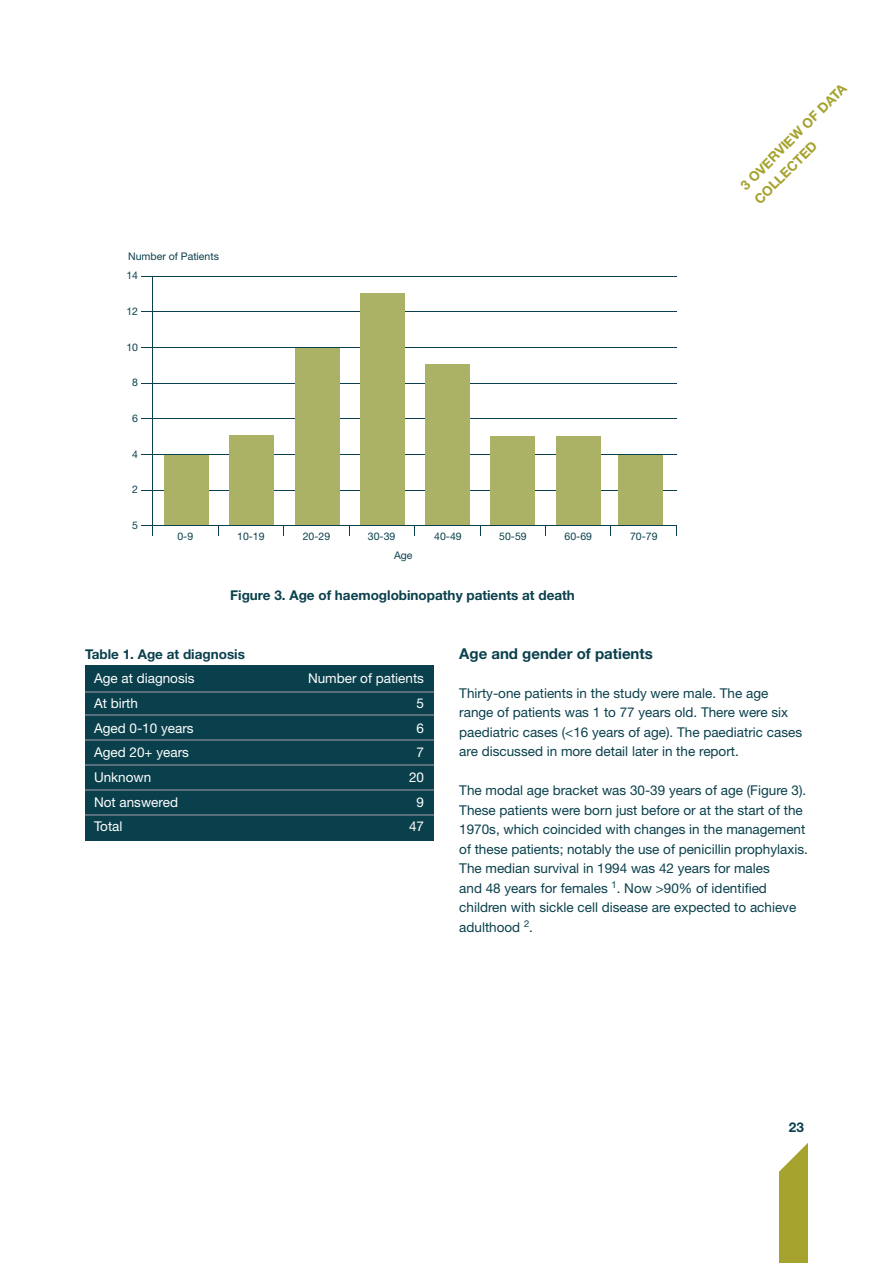
<style>
.page{position:relative;width:893px;height:1263px;background:#fff}
.page>*{position:absolute;margin:0;border:0;box-sizing:border-box;transform-origin:0 0}
.t1{font:700 15px "Helvetica Neue";color:#0a404c}
.t2{font:13.5px/19.5px "Helvetica Neue";color:#0a404c}
.t3{font:13.5px "Helvetica Neue";color:#fff}
.t4{font:700 13.5px "Helvetica Neue";color:#0a404c}
.t5{font:700 13.5px/19.5px "Helvetica Neue";color:#a5a22d}
.t6{font:10.5px "Helvetica Neue";color:#0a404c}
</style>
<div class="page">
<div style="left:779px;top:1135px;width:29px;height:128px;background:#a5a22d"></div>
<svg style="left:779px;top:1135px;width:29px;height:37px"></svg>
<div style="left:85px;top:665px;width:349px;height:176px;background:#0a404c"></div>
<hr style="left:85px;top:691px;width:349px;height:1px;background:#59707c">
<hr style="left:85px;top:714px;width:349px;height:2px;background:#59707c">
<hr style="left:85px;top:739px;width:349px;height:2px;background:#59707c">
<hr style="left:85px;top:764px;width:349px;height:1px;background:#59707c">
<hr style="left:85px;top:789px;width:349px;height:1px;background:#59707c">
<hr style="left:85px;top:814px;width:349px;height:1px;background:#59707c">
<hr style="left:141px;top:276px;width:536px;height:1px;background:#0a404c">
<hr style="left:141px;top:311px;width:536px;height:1px;background:#0a404c">
<hr style="left:141px;top:347px;width:536px;height:1px;background:#0a404c">
<hr style="left:141px;top:383px;width:536px;height:1px;background:#0a404c">
<hr style="left:141px;top:418px;width:536px;height:1px;background:#0a404c">
<hr style="left:141px;top:454px;width:536px;height:1px;background:#0a404c">
<hr style="left:141px;top:490px;width:536px;height:1px;background:#0a404c">
<hr style="left:152px;top:276px;width:1px;height:260px;background:#0a404c">
<div style="left:164px;top:455px;width:44px;height:70px;background:#abb265"></div>
<div style="left:229px;top:435px;width:44px;height:90px;background:#abb265"></div>
<div style="left:295px;top:348px;width:44px;height:177px;background:#abb265"></div>
<div style="left:360px;top:293px;width:45px;height:232px;background:#abb265"></div>
<div style="left:425px;top:364px;width:44px;height:161px;background:#abb265"></div>
<div style="left:618px;top:455px;width:44px;height:70px;background:#abb265"></div>
<div style="left:491px;top:436px;width:44px;height:89px;background:#abb265"></div>
<div style="left:556px;top:436px;width:44px;height:89px;background:#abb265"></div>
<hr style="left:141px;top:525px;width:536px;height:1px;background:#0a404c">
<p class="t6" style="left:128px;top:250px;width:92px">Number of Patients</p>
<p class="t6" style="left:126px;top:269px;width:13px">14</p>
<p class="t6" style="left:126px;top:305px;width:13px">12</p>
<p class="t6" style="left:126px;top:341px;width:13px">10</p>
<p class="t6" style="left:132px;top:376px;width:7px">8</p>
<p class="t6" style="left:132px;top:412px;width:7px">6</p>
<p class="t6" style="left:132px;top:448px;width:7px">4</p>
<p class="t6" style="left:132px;top:483px;width:7px">2</p>
<p class="t6" style="left:132px;top:519px;width:7px">5</p>
<p class="t6" style="left:177px;top:529px;width:17px">0-9</p>
<p class="t6" style="left:237px;top:529px;width:29px">10-19</p>
<p class="t6" style="left:303px;top:529px;width:29px">20-29</p>
<p class="t6" style="left:368px;top:529px;width:29px">30-39</p>
<p class="t6" style="left:434px;top:529px;width:29px">40-49</p>
<p class="t6" style="left:499px;top:529px;width:29px">50-59</p>
<p class="t6" style="left:565px;top:529px;width:29px">60-69</p>
<p class="t6" style="left:394px;top:549px;width:20px">Age</p>
<p class="t4" style="left:230px;top:587px;width:346px">Figure 3. Age of haemoglobinopathy patients at death</p>
<p class="t6" style="left:630px;top:529px;width:29px">70-79</p>
<p class="t5" style="left:736px;top:180px;width:145px;rotate:-45deg">3 OVERVIEW OF DATA<br>COLLECTED</p>
<p class="t4" style="left:85px;top:645px;width:161px">Table 1. Age at diagnosis</p>
<p class="t3" style="left:94px;top:670px;width:102px">Age at diagnosis</p>
<p class="t3" style="left:308px;top:670px;width:118px">Number of patients</p>
<p class="t3" style="left:94px;top:695px;width:46px">At birth</p>
<p class="t3" style="left:417px;top:695px;width:9px">5</p>
<p class="t3" style="left:94px;top:720px;width:101px">Aged 0-10 years</p>
<p class="t3" style="left:417px;top:720px;width:9px">6</p>
<p class="t3" style="left:94px;top:744px;width:96px">Aged 20+ years</p>
<p class="t3" style="left:417px;top:744px;width:9px">7</p>
<p class="t3" style="left:94px;top:769px;width:59px">Unknown</p>
<p class="t3" style="left:409px;top:769px;width:17px">20</p>
<p class="t3" style="left:94px;top:794px;width:85px">Not answered</p>
<p class="t3" style="left:417px;top:794px;width:9px">9</p>
<p class="t3" style="left:94px;top:818px;width:30px">Total</p>
<p class="t3" style="left:409px;top:818px;width:17px">47</p>
<p class="t1" style="left:459px;top:644px;width:195px">Age and gender of patients</p>
<p class="t2" style="left:459px;top:683px;width:344px">Thirty-one patients in the study were male. The age range of patients was 1 to 77 years old. There were six paediatric cases (&lt;16 years of age). The paediatric cases are discussed in more detail later in the report.</p>
<p class="t2" style="left:459px;top:780px;width:350px">The modal age bracket was 30-39 years of age (Figure 3).<br>These patients were born just before or at the start of the 1970s, which coincided with changes in the management of these patients; notably the use of penicillin prophylaxis.<br>The median survival in 1994 was 42 years for males<br>and 48 years for females <sup>1</sup>. Now &gt;90% of identified children with sickle cell disease are expected to achieve adulthood <sup>2</sup>.</p>
<p class="t4" style="left:789px;top:1119px;width:17px">23</p>
</div>
